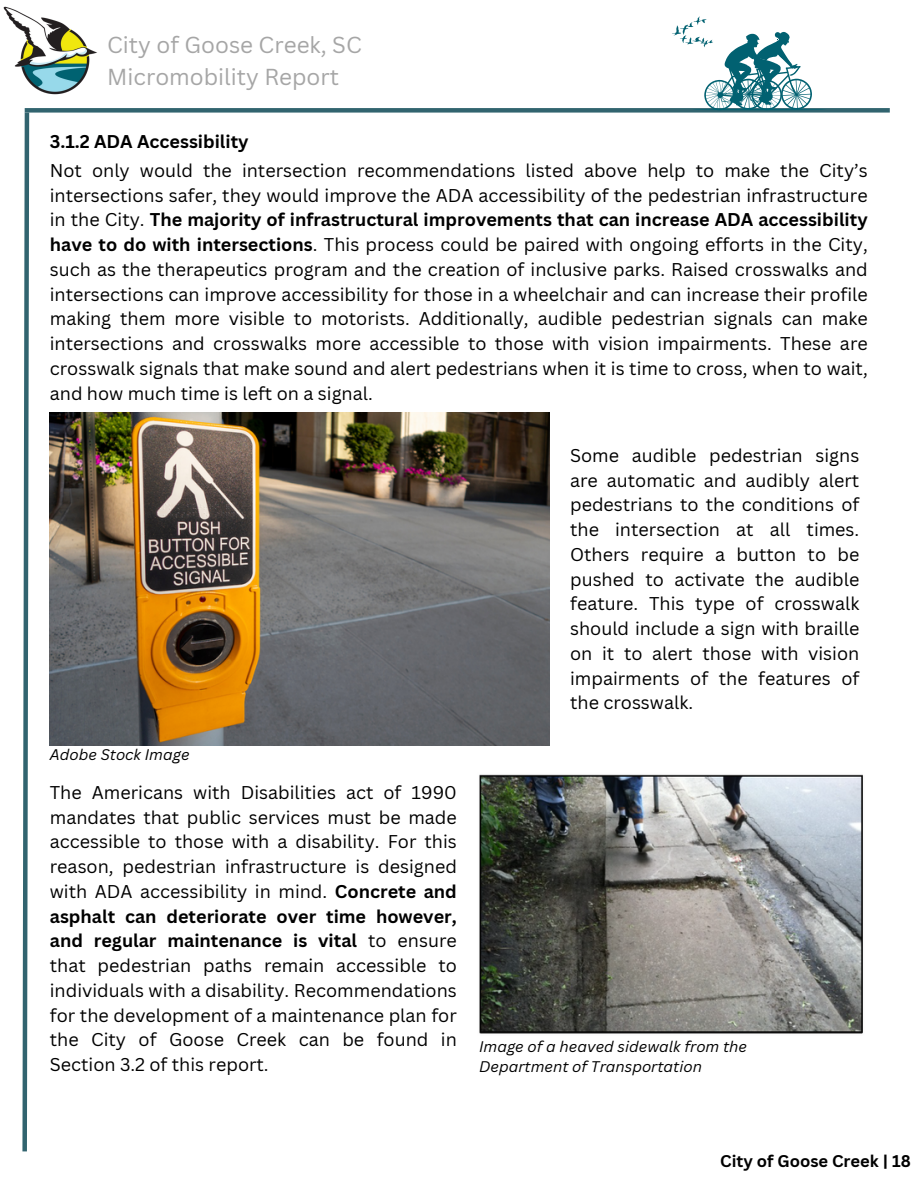
<style>
.page{position:relative;width:918px;height:1188px;background:#fff}
.page>*{position:absolute;margin:0;border:0;box-sizing:border-box;transform-origin:0 0}
.t1{font:22.5px "Canva Sans";color:#a6a6a6}
.t2{font:18px/24.8px "Canva Sans";color:#000;text-align:justify}
.t3{font:700 18px "Canva Sans";color:#000}
.t4{font:700 16.5px "Canva Sans";color:#000}
.t5{font:italic 15px/20.2px "Canva Sans";color:#000}
.s1{font-weight:700}
</style>
<div class="page">
<div style="left:25px;top:108px;width:865px;height:5px;background:#31646f"></div>
<svg style="left:22px;top:108px;width:9px;height:1044px"></svg>
<svg style="left:672px;top:16px;width:154px;height:94px"></svg>
<img style="left:3px;top:6px;width:94px;height:89px">
<img style="left:50px;top:412px;width:499px;height:333px">
<img style="left:479px;top:774px;width:384px;height:260px">
<p class="t1" style="left:107px;top:29px;width:256px">City of Goose Creek, SC</p>
<p class="t1" style="left:107px;top:61px;width:233px">Micromobility Report</p>
<p class="t3" style="left:50px;top:129px;width:200px">3.1.2 ADA Accessibility</p>
<p class="t2" style="left:50px;top:158px;width:819px">Not only would the intersection recommendations listed above help to make the City’s intersections safer, they would improve the ADA accessibility of the pedestrian infrastructure in the City. <span class="s1">The majority of infrastructural improvements that can increase ADA accessibility have to do with intersections</span>. This process could be paired with ongoing efforts in the City, such as the therapeutics program and the creation of inclusive parks. Raised crosswalks and intersections can improve accessibility for those in a wheelchair and can increase their profile making them more visible to motorists. Additionally, audible pedestrian signals can make intersections and crosswalks more accessible to those with vision impairments. These are crosswalk signals that make sound and alert pedestrians when it is time to cross, when to wait, and how much time is left on a signal.</p>
<p class="t5" style="left:50px;top:744px;width:141px">Adobe Stock Image</p>
<p class="t2" style="left:50px;top:779px;width:409px">The Americans with Disabilities act of 1990 mandates that public services must be made accessible to those with a disability. For this reason, pedestrian infrastructure is designed with ADA accessibility in mind. <span class="s1">Concrete and asphalt can deteriorate over time however, and regular maintenance is vital</span> to ensure that pedestrian paths remain accessible to individuals with a disability. Recommendations for the development of a maintenance plan for the City of Goose Creek can be found in Section 3.2 of this report.</p>
<p class="t2" style="left:570px;top:442px;width:291px">Some audible pedestrian signs are automatic and audibly alert pedestrians to the conditions of the intersection at all times.<br>Others require a button to be pushed to activate the audible feature. This type of crosswalk should include a sign with braille on it to alert those with vision impairments of the features of the crosswalk.</p>
<p class="t5" style="left:479px;top:1036px;width:269px">Image of a heaved sidewalk from the<br>Department of Transportation</p>
<p class="t4" style="left:720px;top:1149px;width:192px">City of Goose Creek | 18</p>
</div>
